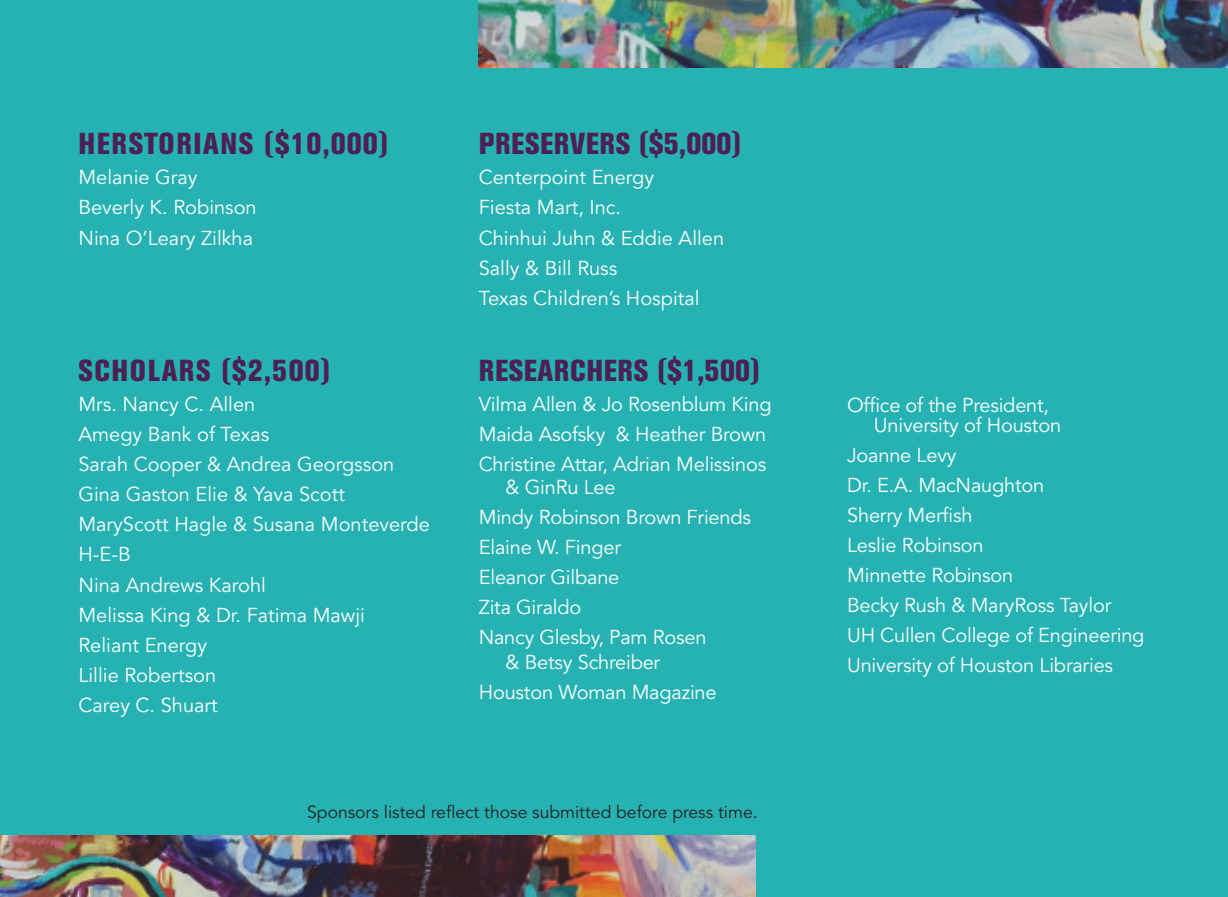
<style>
.page{position:relative;width:1228px;height:897px;background:#fff}
.page>*{position:absolute;margin:0;border:0;box-sizing:border-box;transform-origin:0 0}
.t1{font:800 condensed 30px "Akzidenz Grotesk BE";letter-spacing:.02em;color:#4c2054}
.t2{font:800 condensed 30px "Akzidenz Grotesk BE";letter-spacing:.05em;color:#4c2054}
.t3{font:20px/30px "Avenir";letter-spacing:-.01em;color:#fff}
.t4{font:17.5px "Avenir";color:#231f20}
</style>
<div class="page">
<div style="left:0;top:0;width:1227px;height:897px;background:#26b2b2"></div>
<img style="left:0;top:835px;width:755px;height:62px">
<img style="left:478px;top:0;width:749px;height:68px">
<p class="t2" style="left:78px;top:127px;width:312px">HERSTORIANS ($10,000)</p>
<p class="t3" style="left:78px;top:163px;width:120px">Melanie Gray</p>
<p class="t3" style="left:78px;top:193px;width:180px">Beverly K. Robinson</p>
<p class="t3" style="left:78px;top:223px;width:176px">Nina O’Leary Zilkha</p>
<p class="t2" style="left:78px;top:353px;width:254px">SCHOLARS ($2,500)</p>
<p class="t3" style="left:78px;top:390px;width:178px">Mrs. Nancy C. Allen</p>
<p class="t3" style="left:78px;top:420px;width:192px">Amegy Bank of Texas</p>
<p class="t3" style="left:78px;top:450px;width:317px">Sarah Cooper &amp; Andrea Georgsson</p>
<p class="t3" style="left:78px;top:480px;width:268px">Gina Gaston Elie &amp; Yava Scott</p>
<p class="t3" style="left:78px;top:510px;width:353px">MaryScott Hagle &amp; Susana Monteverde<br>H-E-B</p>
<p class="t3" style="left:78px;top:570px;width:189px">Nina Andrews Karohl</p>
<p class="t3" style="left:78px;top:600px;width:288px">Melissa King &amp; Dr. Fatima Mawji</p>
<p class="t3" style="left:78px;top:630px;width:130px">Reliant Energy</p>
<p class="t3" style="left:78px;top:660px;width:139px">Lillie Robertson</p>
<p class="t3" style="left:78px;top:690px;width:141px">Carey C. Shuart</p>
<p class="t1" style="left:478px;top:127px;width:265px">PRESERVERS ($5,000)</p>
<p class="t3" style="left:478px;top:163px;width:177px">Centerpoint Energy</p>
<p class="t3" style="left:478px;top:193px;width:247px">Fiesta Mart, Inc.<br>Chinhui Juhn &amp; Eddie Allen</p>
<p class="t3" style="left:478px;top:253px;width:140px">Sally &amp; Bill Russ</p>
<p class="t3" style="left:478px;top:283px;width:222px">Texas Children’s Hospital</p>
<p class="t1" style="left:478px;top:353px;width:283px">RESEARCHERS ($1,500)</p>
<p class="t3" style="left:478px;top:390px;width:294px">Vilma Allen &amp; Jo Rosenblum King</p>
<p class="t3" style="left:478px;top:420px;width:289px">Maida Asofsky &amp; Heather Brown</p>
<p class="t3" style="left:505px;top:454px;width:262px;line-height:22.5px;text-indent:-27px">Christine Attar, Adrian Melissinos &amp; GinRu Lee</p>
<p class="t3" style="left:478px;top:502px;width:274px">Mindy Robinson Brown Friends</p>
<p class="t3" style="left:478px;top:532px;width:144px">Elaine W. Finger</p>
<p class="t3" style="left:478px;top:562px;width:142px">Eleanor Gilbane</p>
<p class="t3" style="left:478px;top:592px;width:104px">Zita Giraldo</p>
<p class="t3" style="left:505px;top:625px;width:202px;line-height:25px;text-indent:-27px">Nancy Glesby, Pam Rosen &amp; Betsy Schreiber</p>
<p class="t3" style="left:478px;top:677px;width:239px">Houston Woman Magazine</p>
<p class="t4" style="left:307px;top:801px;width:452px">Sponsors listed reflect those submitted before press time.</p>
<p class="t3" style="left:873px;top:395px;width:189px;line-height:20px;text-indent:-27px">Office of the President,<br>University of Houston</p>
<p class="t3" style="left:847px;top:440px;width:111px">Joanne Levy</p>
<p class="t3" style="left:847px;top:470px;width:199px">Dr. E.A. MacNaughton</p>
<p class="t3" style="left:847px;top:500px;width:127px">Sherry Merfish</p>
<p class="t3" style="left:847px;top:530px;width:138px">Leslie Robinson</p>
<p class="t3" style="left:847px;top:560px;width:168px">Minnette Robinson</p>
<p class="t3" style="left:847px;top:590px;width:265px">Becky Rush &amp; MaryRoss Taylor</p>
<p class="t3" style="left:847px;top:620px;width:299px">UH Cullen College of Engineering</p>
<p class="t3" style="left:847px;top:650px;width:267px">University of Houston Libraries</p>
</div>
